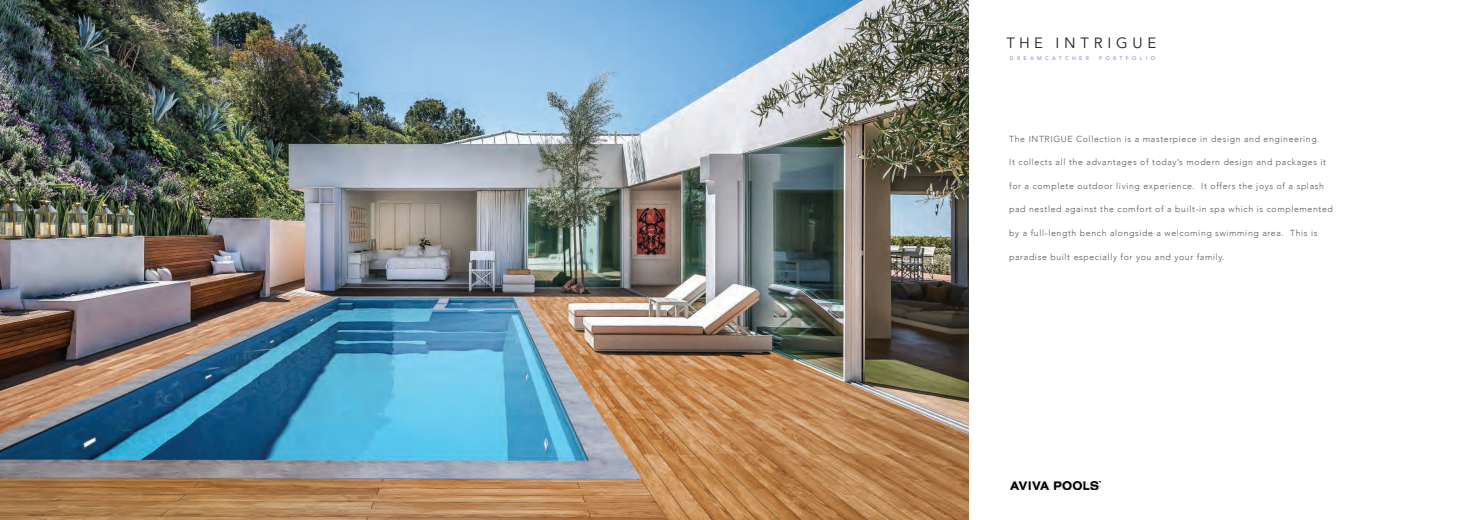
<style>
.page{position:relative;width:1481px;height:520px;background:#fff}
.page>*{position:absolute;margin:0;border:0;box-sizing:border-box;transform-origin:0 0}
.t1{font:14.88px "Avenir";letter-spacing:.32em;color:#231f20}
.t2{font:300 8.75px "Avenir";letter-spacing:.07em;color:#57585a}
.t3{font:500 5.25px "Avenir";letter-spacing:.63em;color:#838fc7}
</style>
<div class="page">
<img style="left:0;top:0;width:968px;height:520px">
<img style="left:1010px;top:482px;width:90px;height:8px">
<p class="t1" style="left:1006px;top:34px;width:151px">THE INTRIGUE</p>
<p class="t3" style="left:1010px;top:54px;width:81px">DREAMCATCHER</p>
<p class="t3" style="left:1099px;top:54px;width:58px">PORTFOLIO</p>
<p class="t2" style="left:1009px;top:133px;width:312px">The INTRIGUE Collection is a masterpiece in design and engineering.</p>
<p class="t2" style="left:1009px;top:157px;width:318px">It collects all the advantages of today’s modern design and packages it</p>
<p class="t2" style="left:1009px;top:181px;width:316px">for a complete outdoor living experience. It offers the joys of a splash</p>
<p class="t2" style="left:1009px;top:204px;width:325px">pad nestled against the comfort of a built-in spa which is complemented</p>
<p class="t2" style="left:1009px;top:228px;width:310px">by a full-length bench alongside a welcoming swimming area. This is</p>
<p class="t2" style="left:1009px;top:251px;width:217px">paradise built especially for you and your family.</p>
</div>
